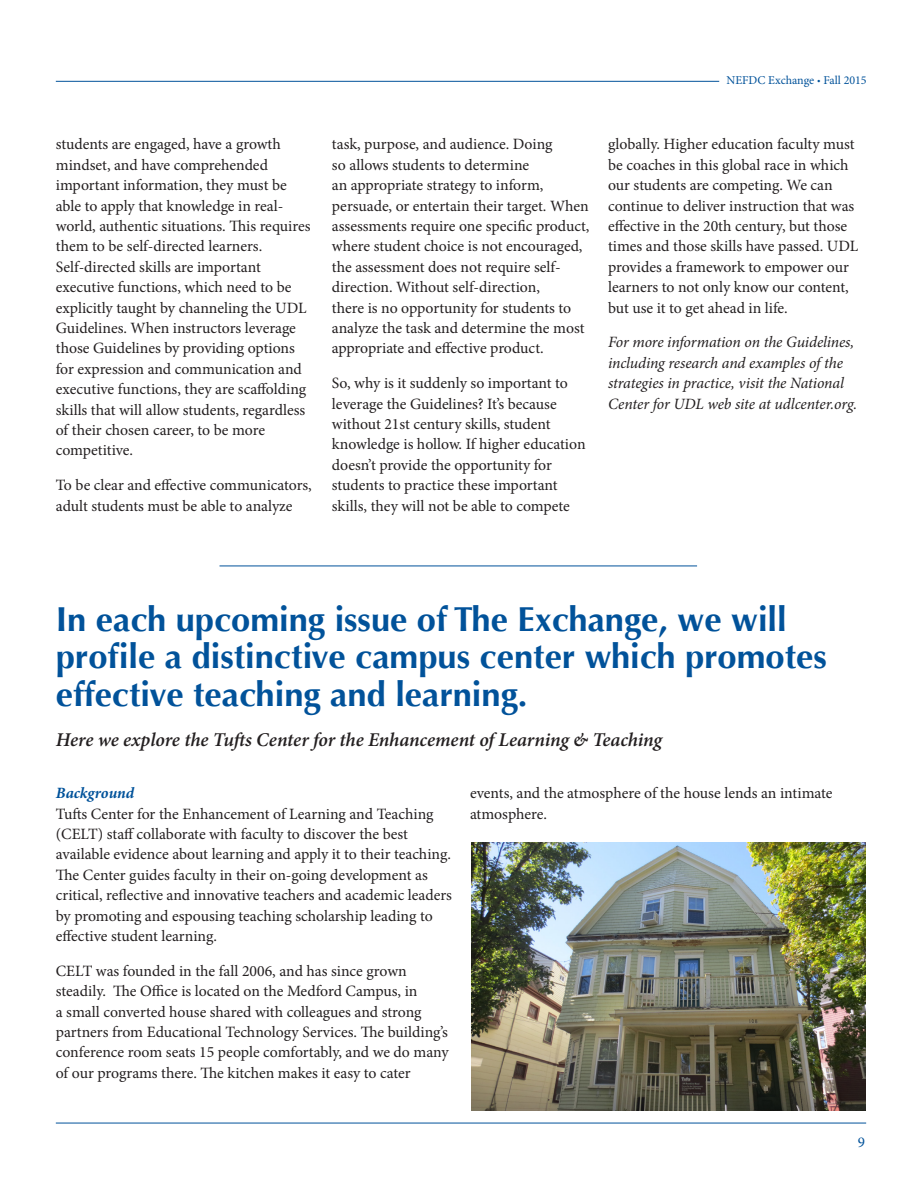
<style>
.page{position:relative;width:922px;height:1192px;background:#fff}
.page>*{position:absolute;margin:0;border:0;box-sizing:border-box;transform-origin:0 0}
.Headlines{font:700 34.5px/37.5px "Optima";color:#01529a}
.Body_Copy{font:italic 600 19.5px "Minion Pro";letter-spacing:-.005em;color:#231f20}
.Body_Copy-2{font:15.75px/20.4px "Minion Pro";color:#231f20}
.Body_Copy-3{font:italic 15.75px/20.4px "Minion Pro";letter-spacing:-.01em;color:#231f20}
.Body_Copy-4{font:italic 700 15.75px "Minion Pro";letter-spacing:-.005em;color:#01529a}
.t1{font:15px "Minion Pro";color:#01529a}
.t2{font:12px "Minion Pro";color:#01529a}
.s1{font-size:9px}
</style>
<div class="page">
<hr style="left:56px;top:81px;width:663px;height:1px;background:#01529a">
<hr style="left:56px;top:1122px;width:810px;height:1px;background:#01529a">
<hr style="left:219px;top:565px;width:478px;height:1px;background:#01529a">
<img style="left:471px;top:842px;width:394px;height:268px">
<p class="Body_Copy-2" style="left:56px;top:134px;width:256px">students are engaged, have a growth mindset, and have comprehended important information, they must be able to apply that knowledge in real&shy;world, authentic situations. This requires them to be self-directed learners.<br>Self-directed skills are important executive functions, which need to be explicitly taught by channeling the UDL Guidelines. When instructors leverage those Guidelines by providing options for expression and communication and executive functions, they are scaffolding skills that will allow students, regardless of their chosen career, to be more competitive.</p>
<p class="Body_Copy-2" style="left:56px;top:475px;width:257px">To be clear and effective communicators, adult students must be able to analyze</p>
<p class="t2" style="left:726px;top:72px;width:142px">NEFDC Exchange <span class="s1">•</span> Fall 2015</p>
<p class="Body_Copy-2" style="left:332px;top:134px;width:259px">task, purpose, and audience. Doing<br>so allows students to determine<br>an appropriate strategy to inform, persuade, or entertain their target. When assessments require one specific product, where student choice is not encouraged, the assessment does not require self&shy;direction. Without self-direction,<br>there is no opportunity for students to analyze the task and determine the most appropriate and effective product.</p>
<p class="Body_Copy-2" style="left:332px;top:373px;width:255px">So, why is it suddenly so important to leverage the Guidelines? It’s because without 21st century skills, student knowledge is hollow. If higher education doesn’t provide the opportunity for students to practice these important skills, they will not be able to compete</p>
<p class="Body_Copy-2" style="left:608px;top:134px;width:252px">globally. Higher education faculty must be coaches in this global race in which our students are competing. We can continue to deliver instruction that was effective in the 20th century, but those times and those skills have passed. UDL provides a framework to empower our learners to not only know our content, but use it to get ahead in life.</p>
<p class="Body_Copy-3" style="left:608px;top:332px;width:251px">For more information on the Guidelines, including research and examples of the strategies in practice, visit the National Center for UDL web site at udlcenter.org.</p>
<p class="Headlines" style="left:56px;top:600px;width:772px">In each upcoming issue of The Exchange, we will profile a distinctive campus center which promotes effective teaching and learning.</p>
<p class="Body_Copy" style="left:56px;top:726px;width:607px">Here we explore the Tufts Center for the Enhancement of Learning &amp; Teaching</p>
<p class="Body_Copy-4" style="left:56px;top:782px;width:80px">Background</p>
<p class="Body_Copy-2" style="left:56px;top:803px;width:398px">Tufts Center for the Enhancement of Learning and Teaching (CELT) staff collaborate with faculty to discover the best available evidence about learning and apply it to their teaching.<br>The Center guides faculty in their on-going development as critical, reflective and innovative teachers and academic leaders by promoting and espousing teaching scholarship leading to effective student learning.</p>
<p class="Body_Copy-2" style="left:56px;top:960px;width:394px">CELT was founded in the fall 2006, and has since grown steadily. The Office is located on the Medford Campus, in<br>a small converted house shared with colleagues and strong partners from Educational Technology Services. The building’s conference room seats 15 people comfortably, and we do many of our programs there. The kitchen makes it easy to cater</p>
<p class="Body_Copy-2" style="left:470px;top:783px;width:364px">events, and the atmosphere of the house lends an intimate atmosphere.</p>
<p class="t1" style="left:858px;top:1132px;width:9px">9</p>
</div>
